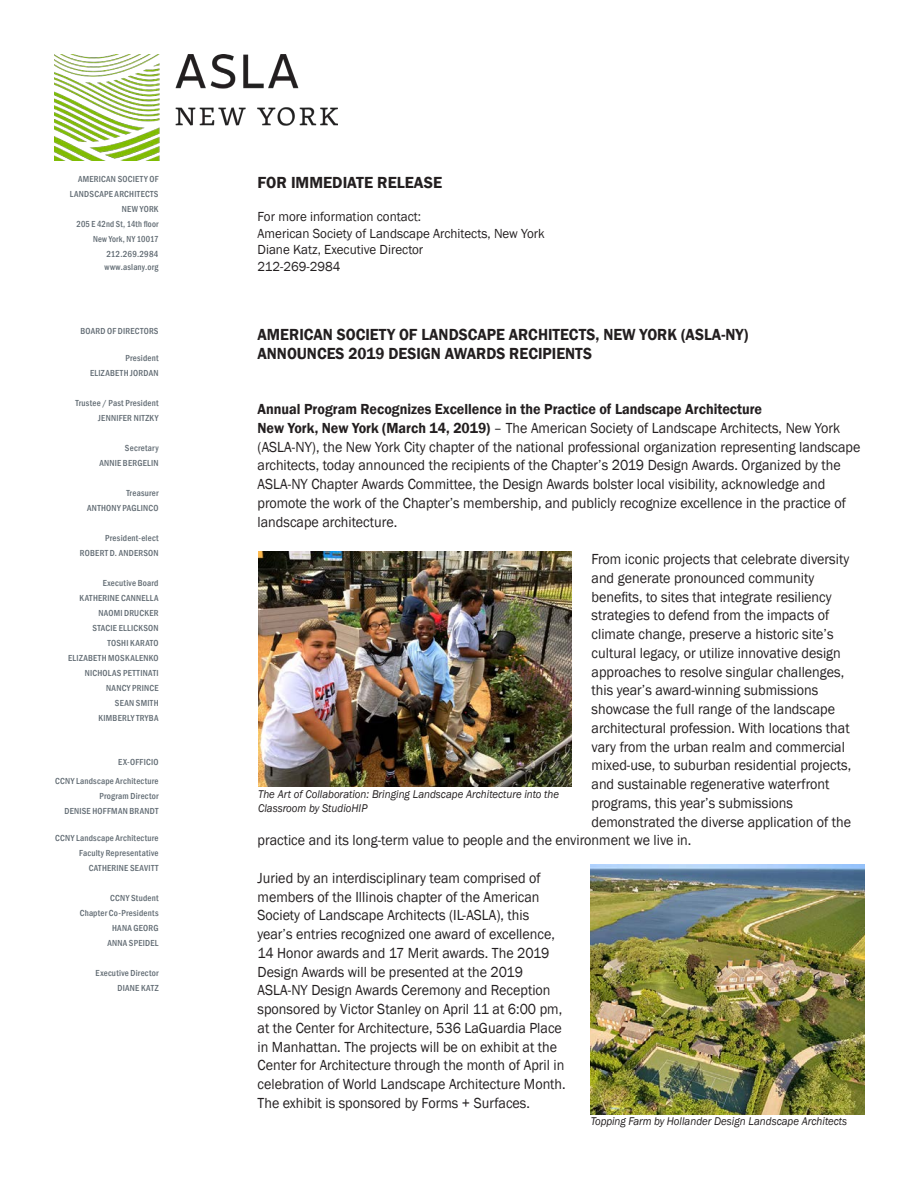
<style>
.page{position:relative;width:918px;height:1188px;background:#fff}
.page>*{position:absolute;margin:0;border:0;box-sizing:border-box;transform-origin:0 0}
.t1{font:600 16.5px "Franklin Gothic";color:#231f20;scale:.94 1}
.t2{font:600 16.5px "Franklin Gothic";color:#231f20}
.t3{font:15px/18.8px "Franklin Gothic";color:#231f20;scale:.94 1}
.t4{font:600 15px "Franklin Gothic";color:#231f20;scale:.94 1}
.t5{font:13.5px "Franklin Gothic";color:#231f20}
.t6{font:italic 11.55px/13.5px "Franklin Gothic";color:#231f20;scale:.94 1}
.t7{font:500 condensed 9px/15px "Franklin Gothic";letter-spacing:.03em;color:#606a72;text-align:right}
.s1{font-weight:600}
</style>
<div class="page">
<img style="left:54px;top:55px;width:283px;height:105px">
<img style="left:258px;top:552px;width:313px;height:234px">
<img style="left:591px;top:865px;width:274px;height:250px">
<p class="t7" style="left:70px;top:171px;width:90px">AMERICAN SOCIETY OF<br>LANDSCAPE ARCHITECTS<br>NEW YORK<br>205 E 42nd St, 14th floor<br>New York, NY 10017<br>212.269.2984</p>
<p class="t7" style="left:104px;top:260px;width:56px">www.aslany.org</p>
<p class="t7" style="left:80px;top:324px;width:80px">BOARD OF DIRECTORS</p>
<p class="t7" style="left:90px;top:351px;width:70px">President<br>ELIZABETH JORDAN</p>
<p class="t7" style="left:75px;top:396px;width:85px">Trustee / Past President<br>JENNIFER NITZKY</p>
<p class="t7" style="left:99px;top:441px;width:61px">Secretary<br>ANNIE BERGELIN</p>
<p class="t7" style="left:87px;top:486px;width:73px">Treasurer<br>ANTHONY PAGLINCO</p>
<p class="t7" style="left:80px;top:531px;width:80px">President-elect<br>ROBERT D. ANDERSON</p>
<p class="t7" style="left:68px;top:576px;width:92px">Executive Board<br>KATHERINE CANNELLA<br>NAOMI DRUCKER<br>STACIE ELLICKSON<br>TOSHI KARATO<br>ELIZABETH MOSKALENKO<br>NICHOLAS PETTINATI<br>NANCY PRINCE<br>SEAN SMITH<br>KIMBERLY TRYBA</p>
<p class="t7" style="left:55px;top:752px;width:105px;line-height:19.5px">EX-OFFICIO<br>CCNY Landscape Architecture</p>
<p class="t7" style="left:64px;top:789px;width:96px">Program Director<br>DENISE HOFFMAN BRANDT</p>
<p class="t7" style="left:55px;top:831px;width:105px">CCNY Landscape Architecture<br>Faculty Representative<br>CATHERINE SEAVITT</p>
<p class="t7" style="left:80px;top:891px;width:80px">CCNY Student<br>Chapter Co-Presidents<br>HANA GEORG<br>ANNA SPEIDEL</p>
<p class="t7" style="left:96px;top:966px;width:64px">Executive Director<br>DIANE KATZ</p>
<p class="t2" style="left:258px;top:173px;width:186px">FOR IMMEDIATE RELEASE</p>
<p class="t5" style="left:258px;top:208px;width:165px">For more information contact:</p>
<p class="t5" style="left:258px;top:225px;width:289px">American Society of Landscape Architects, New York</p>
<p class="t5" style="left:258px;top:241px;width:167px">Diane Katz, Executive Director</p>
<p class="t5" style="left:258px;top:258px;width:84px">212-269-2984</p>
<p class="t1" style="left:258px;top:324px;width:524px">AMERICAN SOCIETY OF LANDSCAPE ARCHITECTS, NEW YORK (ASLA-NY)</p>
<p class="t1" style="left:258px;top:344px;width:357px">ANNOUNCES 2019 DESIGN AWARDS RECIPIENTS</p>
<p class="t4" style="left:258px;top:400px;width:538px">Annual Program Recognizes Excellence in the Practice of Landscape Architecture</p>
<p class="t3" style="left:258px;top:419px;width:643px"><span class="s1">New York, New York (March 14, 2019)</span> – The American Society of Landscape Architects, New York (ASLA-NY), the New York City chapter of the national professional organization representing landscape architects, today announced the recipients of the Chapter’s 2019 Design Awards. Organized by the ASLA-NY Chapter Awards Committee, the Design Awards bolster local visibility, acknowledge and promote the work of the Chapter’s membership, and publicly recognize excellence in the practice of landscape architecture.</p>
<p class="t3" style="left:592px;top:550px;width:276px">From iconic projects that celebrate diversity</p>
<p class="t3" style="left:592px;top:569px;width:238px">and generate pronounced community</p>
<p class="t3" style="left:592px;top:588px;width:257px">benefits, to sites that integrate resiliency</p>
<p class="t3" style="left:592px;top:606px;width:254px">strategies to defend from the impacts of</p>
<p class="t3" style="left:592px;top:625px;width:259px">climate change, preserve a historic site’s</p>
<p class="t3" style="left:592px;top:644px;width:267px">cultural legacy, or utilize innovative design</p>
<p class="t3" style="left:592px;top:663px;width:270px">approaches to resolve singular challenges,</p>
<p class="t3" style="left:592px;top:681px;width:243px">this year’s award-winning submissions</p>
<p class="t3" style="left:592px;top:700px;width:261px">showcase the full range of the landscape</p>
<p class="t3" style="left:592px;top:719px;width:276px">architectural profession. With locations that</p>
<p class="t3" style="left:592px;top:738px;width:271px">vary from the urban realm and commercial</p>
<p class="t3" style="left:592px;top:756px;width:278px">mixed-use, to suburban residential projects,</p>
<p class="t3" style="left:592px;top:775px;width:254px">and sustainable regenerative waterfront</p>
<p class="t3" style="left:592px;top:794px;width:216px">programs, this year’s submissions</p>
<p class="t3" style="left:592px;top:813px;width:278px">demonstrated the diverse application of the</p>
<p class="t3" style="left:258px;top:831px;width:463px">practice and its long-term value to people and the environment we live in.</p>
<p class="t3" style="left:258px;top:869px;width:329px">Juried by an interdisciplinary team comprised of members of the Illinois chapter of the American Society of Landscape Architects (IL-ASLA), this year’s entries recognized one award of excellence, 14 Honor awards and 17 Merit awards. The 2019<br>Design Awards will be presented at the 2019<br>ASLA-NY Design Awards Ceremony and Reception sponsored by Victor Stanley on April 11 at 6:00 pm, at the Center for Architecture, 536 LaGuardia Place in Manhattan. The projects will be on exhibit at the Center for Architecture through the month of April in celebration of World Landscape Architecture Month.<br>The exhibit is sponsored by Forms + Surfaces.</p>
<p class="t6" style="left:258px;top:788px;width:322px">The Art of Collaboration: Bringing Landscape Architecture into the<br>Classroom by StudioHIP</p>
<p class="t6" style="left:591px;top:1115px;width:274px">Topping Farm by Hollander Design Landscape Architects</p>
</div>
